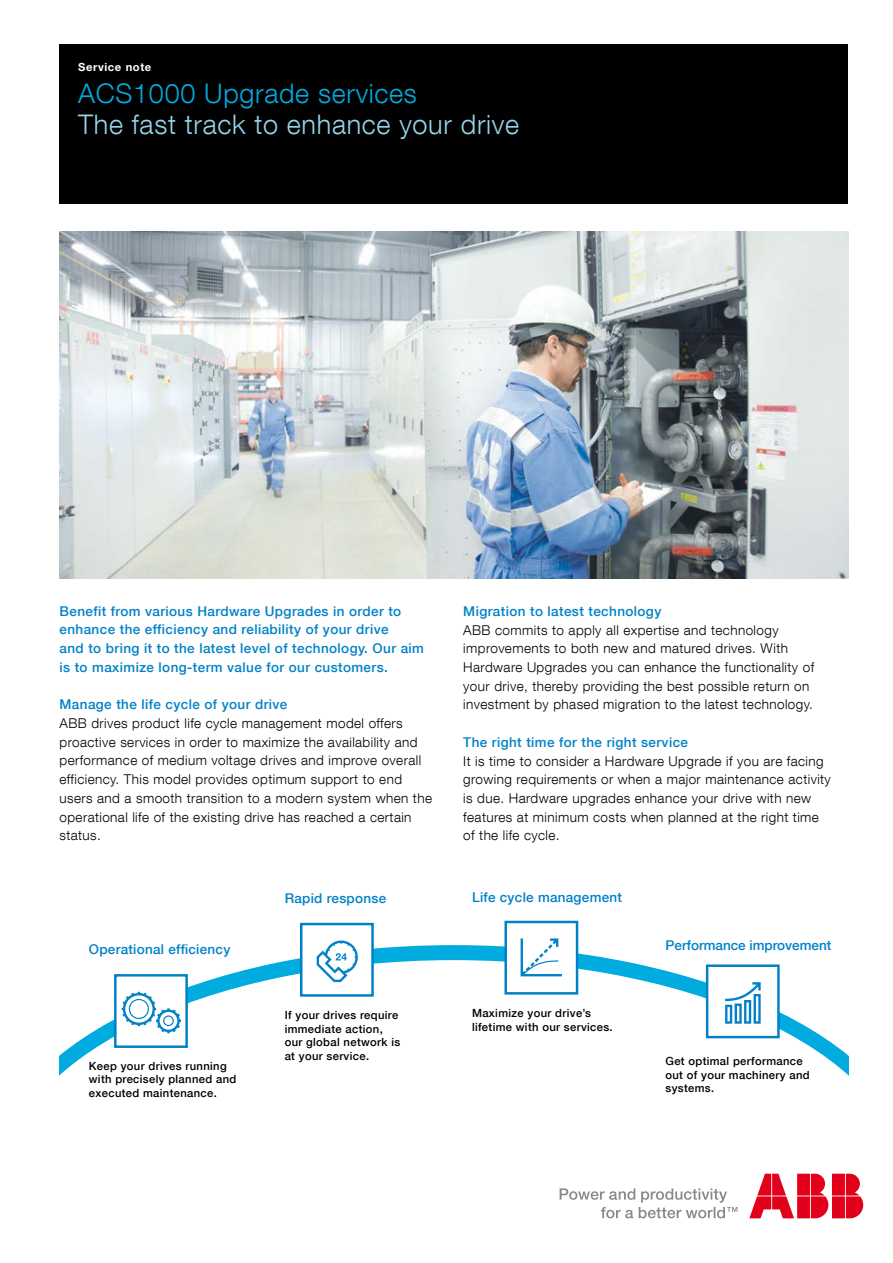
<style>
.page{position:relative;width:893px;height:1263px;background:#fff}
.page>*{position:absolute;margin:0;border:0;box-sizing:border-box;transform-origin:0 0}
.t1{font:300 27px "ABB Neue Helvetica";letter-spacing:.025em;color:#95d4ea}
.t2{font:300 27px "ABB Neue Helvetica";letter-spacing:.025em;color:#00abdf}
.t3{font:300 13.5px/18.8px "ABB Neue Helvetica";letter-spacing:.03em;color:#000}
.t4{font:500 13.5px/18.8px "ABB Neue Helvetica";letter-spacing:.03em;color:#0081c7}
.t5{font:500 13.5px "ABB Neue Helvetica";color:#0081c7}
.t6{font:500 11.25px/13.5px "ABB Neue Helvetica";letter-spacing:.03em;color:#000}
.t7{font:700 11.25px "Helvetica Neue LT Std";letter-spacing:.05em;color:#fff}
.t8{font:300 5.4px "Helvetica Neue";color:#000}
.t9{font:500 5.4px "Helvetica Neue";color:#000}
</style>
<div class="page">
<svg style="left:600px;top:1207px;width:137px;height:11px"></svg>
<svg style="left:749px;top:1174px;width:114px;height:44px"></svg>
<svg style="left:60px;top:945px;width:788px;height:261px"></svg>
<div style="left:60px;top:45px;width:788px;height:159px;background:#000"></div>
<img style="left:60px;top:232px;width:788px;height:346px">
<svg style="left:113px;top:973px;width:76px;height:76px"></svg>
<svg style="left:299px;top:922px;width:76px;height:76px"></svg>
<svg style="left:503px;top:920px;width:76px;height:76px"></svg>
<svg style="left:705px;top:963px;width:76px;height:76px"></svg>
<p class="t7" style="left:78px;top:60px;width:75px">Service note</p>
<h1 class="t2" style="left:78px;top:77px;width:340px">ACS1000 Upgrade services</h1>
<h1 class="t1" style="left:78px;top:108px;width:442px">The fast track to enhance your drive</h1>
<p class="t4" style="left:60px;top:601px;width:366px">Benefit from various Hardware Upgrades in order to enhance the efficiency and reliability of your drive<br>and to bring it to the latest level of technology. Our aim is to maximize long-term value for our customers.</p>
<p class="t4" style="left:60px;top:695px;width:229px">Manage the life cycle of your drive</p>
<p class="t3" style="left:60px;top:713px;width:374px">ABB drives product life cycle management model offers proactive services in order to maximize the availability and performance of medium voltage drives and improve overall efficiency. This model provides optimum support to end users and a smooth transition to a modern system when the operational life of the existing drive has reached a certain status.</p>
<p class="t4" style="left:463px;top:601px;width:200px">Migration to latest technology</p>
<p class="t3" style="left:463px;top:620px;width:352px">ABB commits to apply all expertise and technology improvements to both new and matured drives. With Hardware Upgrades you can enhance the functionality of your drive, thereby providing the best possible return on investment by phased migration to the latest technology.</p>
<p class="t4" style="left:463px;top:732px;width:226px">The right time for the right service</p>
<p class="t3" style="left:463px;top:751px;width:369px">It is time to consider a Hardware Upgrade if you are facing growing requirements or when a major maintenance activity is due. Hardware upgrades enhance your drive with new features at minimum costs when planned at the right time of the life cycle.</p>
<p class="t4" style="left:285px;top:889px;width:103px">Rapid response</p>
<p class="t4" style="left:472px;top:887px;width:151px">Life cycle management</p>
<p class="t4" style="left:89px;top:940px;width:143px">Operational efficiency</p>
<p class="t5" style="left:665px;top:937px;width:167px">Performance improvement</p>
<p class="t6" style="left:89px;top:1059px;width:149px">Keep your drives running with precisely planned and executed maintenance.</p>
<p class="t8" style="left:121px;top:1060px;width:53px">- Engineered solutions</p>
<p class="t8" style="left:308px;top:1007px;width:53px">- Engineered solutions</p>
<p class="t8" style="left:308px;top:1014px;width:58px">- Maintenance upgrades</p>
<p class="t6" style="left:285px;top:1008px;width:117px">If your drives require immediate action, our global network is at your service.</p>
<p class="t9" style="left:320px;top:1041px;width:45px">Example services</p>
<p class="t8" style="left:320px;top:1054px;width:53px">- Engineered solutions</p>
<p class="t6" style="left:472px;top:1006px;width:142px">Maximize your drive’s lifetime with our services.</p>
<p class="t8" style="left:507px;top:1007px;width:58px">- Maintenance upgrades</p>
<p class="t8" style="left:498px;top:1009px;width:53px">- Engineered solutions</p>
<p class="t6" style="left:665px;top:1054px;width:146px">Get optimal performance out of your machinery and systems.</p>
<p class="t8" style="left:706px;top:1057px;width:58px">- Maintenance upgrades</p>
</div>
